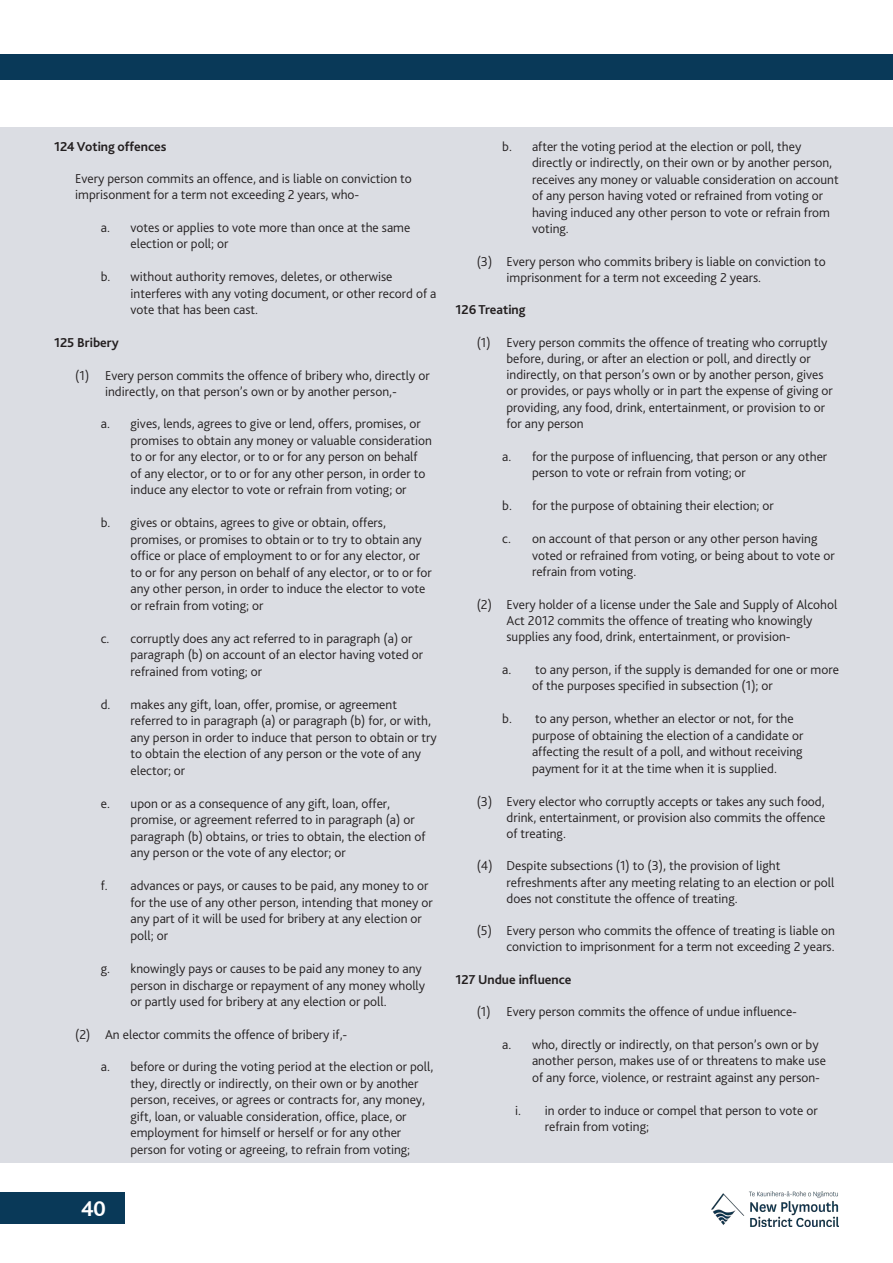
<style>
.page{position:relative;width:893px;height:1263px;background:#fff}
.page>*{position:absolute;margin:0;border:0;box-sizing:border-box;transform-origin:0 0}
.t1{font:22.5px "Bliss Bold Normal";color:#fff}
.SmallBlissbody{font:300 13.5px/16.5px "Bliss";color:#231f20}
.SmallBlisssubhea{font:700 13.5px "Bliss";color:#231f20}
</style>
<div class="page">
<div style="left:0;top:1191px;width:125px;height:32px;background:#093958"></div>
<div style="left:0;top:54px;width:893px;height:26px;background:#093958"></div>
<img style="left:711px;top:1192px;width:128px;height:34px">
<div style="left:446px;top:128px;width:447px;height:1035px;background:#dbdde3"></div>
<div style="left:0;top:128px;width:446px;height:1035px;background:#dbdde3"></div>
<p class="SmallBlisssubhea" style="left:54px;top:138px;width:114px">124 Voting offences</p>
<p class="SmallBlissbody" style="left:75px;top:170px;width:338px">Every person commits an offence, and is liable on conviction to imprisonment for a term not exceeding 2 years, who-</p>
<p class="SmallBlissbody" style="left:131px;top:219px;width:281px;text-indent:-30px">a. votes or applies to vote more than once at the same election or poll; or</p>
<p class="SmallBlissbody" style="left:131px;top:269px;width:307px;text-indent:-30px">b. without authority removes, deletes, or otherwise interferes with any voting document, or other record of a vote that has been cast.</p>
<p class="SmallBlisssubhea" style="left:54px;top:334px;width:66px">125 Bribery</p>
<p class="SmallBlissbody" style="left:75px;top:367px;width:356px;text-align:center">(1) Every person commits the offence of bribery who, directly or indirectly, on that person’s own or by another person,-</p>
<p class="SmallBlissbody" style="left:131px;top:416px;width:303px;text-indent:-30px">a. gives, lends, agrees to give or lend, offers, promises, or promises to obtain any money or valuable consideration to or for any elector, or to or for any person on behalf of any elector, or to or for any other person, in order to induce any elector to vote or refrain from voting; or</p>
<p class="SmallBlissbody" style="left:131px;top:515px;width:303px;text-indent:-30px">b. gives or obtains, agrees to give or obtain, offers, promises, or promises to obtain or to try to obtain any office or place of employment to or for any elector, or to or for any person on behalf of any elector, or to or for any other person, in order to induce the elector to vote or refrain from voting; or</p>
<p class="SmallBlissbody" style="left:131px;top:630px;width:294px;text-indent:-30px">c. corruptly does any act referred to in paragraph (a) or paragraph (b) on account of an elector having voted or refrained from voting; or</p>
<p class="SmallBlissbody" style="left:131px;top:696px;width:308px;text-indent:-30px">d. makes any gift, loan, offer, promise, or agreement referred to in paragraph (a) or paragraph (b) for, or with, any person in order to induce that person to obtain or try to obtain the election of any person or the vote of any elector; or</p>
<p class="SmallBlissbody" style="left:131px;top:795px;width:296px;text-indent:-30px">e. upon or as a consequence of any gift, loan, offer, promise, or agreement referred to in paragraph (a) or paragraph (b) obtains, or tries to obtain, the election of any person or the vote of any elector; or</p>
<p class="SmallBlissbody" style="left:131px;top:878px;width:304px;text-indent:-30px">f. advances or pays, or causes to be paid, any money to or for the use of any other person, intending that money or any part of it will be used for bribery at any election or poll; or</p>
<p class="SmallBlissbody" style="left:131px;top:960px;width:296px;text-indent:-30px">g. knowingly pays or causes to be paid any money to any person in discharge or repayment of any money wholly or partly used for bribery at any election or poll.</p>
<p class="SmallBlissbody" style="left:75px;top:1026px;width:274px">(2) An elector commits the offence of bribery if,-</p>
<p class="SmallBlissbody" style="left:131px;top:1059px;width:304px;text-indent:-30px">a. before or during the voting period at the election or poll, they, directly or indirectly, on their own or by another person, receives, or agrees or contracts for, any money, gift, loan, or valuable consideration, office, place, or employment for himself or herself or for any other person for voting or agreeing, to refrain from voting;</p>
<h1 class="t1" style="left:81px;top:1197px;width:26px">40</h1>
<p class="SmallBlissbody" style="left:532px;top:138px;width:308px;text-indent:-30px">b. after the voting period at the election or poll, they directly or indirectly, on their own or by another person, receives any money or valuable consideration on account of any person having voted or refrained from voting or having induced any other person to vote or refrain from voting.</p>
<p class="SmallBlissbody" style="left:506px;top:253px;width:321px;text-indent:-30px">(3) Every person who commits bribery is liable on conviction to imprisonment for a term not exceeding 2 years.</p>
<p class="SmallBlisssubhea" style="left:455px;top:302px;width:72px">126 Treating</p>
<p class="SmallBlissbody" style="left:506px;top:334px;width:328px;text-indent:-30px">(1) Every person commits the offence of treating who corruptly before, during, or after an election or poll, and directly or indirectly, on that person’s own or by another person, gives or provides, or pays wholly or in part the expense of giving or providing, any food, drink, entertainment, or provision to or for any person</p>
<p class="SmallBlissbody" style="left:532px;top:448px;width:297px;text-indent:-30px">a. for the purpose of influencing, that person or any other person to vote or refrain from voting; or</p>
<p class="SmallBlissbody" style="left:502px;top:497px;width:273px">b. for the purpose of obtaining their election; or</p>
<p class="SmallBlissbody" style="left:532px;top:530px;width:304px;text-indent:-30px">c. on account of that person or any other person having voted or refrained from voting, or being about to vote or refrain from voting.</p>
<p class="SmallBlissbody" style="left:506px;top:596px;width:332px;text-indent:-30px">(2) Every holder of a license under the Sale and Supply of Alcohol<br>Act 2012 commits the offence of treating who knowingly supplies any food, drink, entertainment, or provision-</p>
<p class="SmallBlissbody" style="left:532px;top:661px;width:308px;text-indent:-30px">a. to any person, if the supply is demanded for one or more of the purposes specified in subsection (1); or</p>
<p class="SmallBlissbody" style="left:532px;top:711px;width:273px;text-indent:-30px">b. to any person, whether an elector or not, for the purpose of obtaining the election of a candidate or affecting the result of a poll, and without receiving payment for it at the time when it is supplied.</p>
<p class="SmallBlissbody" style="left:506px;top:793px;width:320px;text-align:justify;text-indent:-30px">(3) Every elector who corruptly accepts or takes any such food, drink, entertainment, or provision also commits the offence of treating.</p>
<p class="SmallBlissbody" style="left:506px;top:858px;width:329px;text-indent:-30px">(4) Despite subsections (1) to (3), the provision of light refreshments after any meeting relating to an election or poll does not constitute the offence of treating.</p>
<p class="SmallBlissbody" style="left:477px;top:922px;width:360px;text-align:right">(5) Every person who commits the offence of treating is liable on conviction to imprisonment for a term not exceeding 2 years.</p>
<p class="SmallBlisssubhea" style="left:455px;top:971px;width:118px">127 Undue influence</p>
<p class="SmallBlissbody" style="left:477px;top:1003px;width:322px">(1) Every person commits the offence of undue influence-</p>
<p class="SmallBlissbody" style="left:532px;top:1036px;width:295px;text-indent:-30px">a. who, directly or indirectly, on that person’s own or by another person, makes use of or threatens to make use of any force, violence, or restraint against any person-</p>
<p class="SmallBlissbody" style="left:545px;top:1102px;width:274px;text-indent:-30px">i. in order to induce or compel that person to vote or refrain from voting;</p>
</div>
